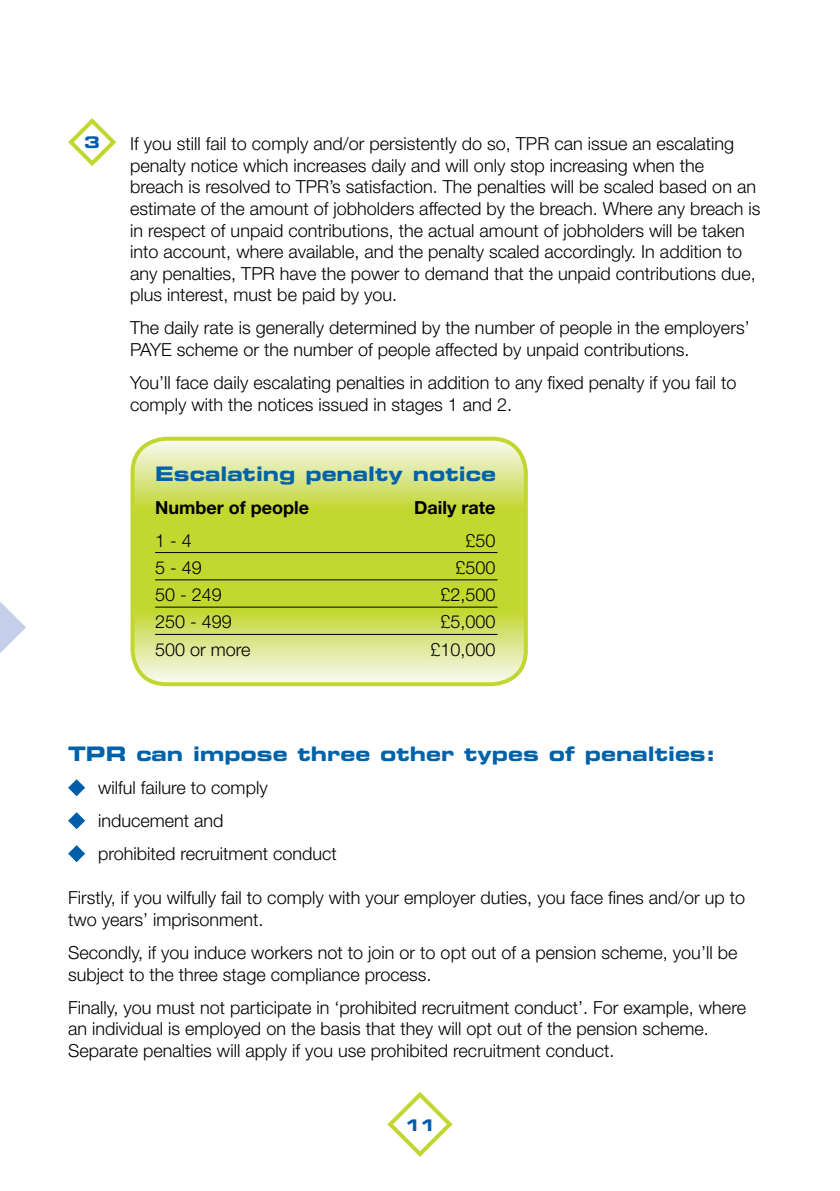
<style>
.page{position:relative;width:840px;height:1191px;background:#fff}
.page>*{position:absolute;margin:0;border:0;box-sizing:border-box;transform-origin:0 0}
.t1{font:20px "Eurostile Bold Extended Two";color:#0162a9}
.t2{font:300 18px/21.6px "Helvetica Neue";color:#000}
.t3{font:700 18px "Helvetica Neue";color:#000}
.t4{font:16px "Eurostile Bold Extended Two";color:#005daa}
</style>
<div class="page">
<svg style="left:1px;top:602px;width:25px;height:50px"></svg>
<svg style="left:387px;top:1092px;width:66px;height:65px"></svg>
<svg style="left:68px;top:779px;width:17px;height:17px"></svg>
<svg style="left:68px;top:812px;width:17px;height:17px"></svg>
<svg style="left:68px;top:845px;width:17px;height:17px"></svg>
<svg style="left:132px;top:439px;width:393px;height:245px;background:#cfe067"></svg>
<div style="left:130px;top:437px;width:397px;height:249px;border:4px solid #c1d72f;border-radius:34px"></div>
<hr style="left:155px;top:552px;width:342px;height:1px;background:#000">
<hr style="left:155px;top:579px;width:342px;height:1px;background:#000">
<hr style="left:155px;top:607px;width:342px;height:1px;background:#000">
<hr style="left:155px;top:634px;width:342px;height:1px;background:#000">
<svg style="left:68px;top:118px;width:49px;height:48px"></svg>
<img style="left:0;top:559px;width:1px;height:509px">
<p class="t4" style="left:84px;top:131px;width:17px">3</p>
<p class="t2" style="left:130px;top:133px;width:631px">If you still fail to comply and/or persistently do so, TPR can issue an escalating penalty notice which increases daily and will only stop increasing when the breach is resolved to TPR’s satisfaction. The penalties will be scaled based on an estimate of the amount of jobholders affected by the breach. Where any breach is in respect of unpaid contributions, the actual amount of jobholders will be taken into account, where available, and the penalty scaled accordingly. In addition to any penalties, TPR have the power to demand that the unpaid contributions due, plus interest, must be paid by you.</p>
<p class="t2" style="left:130px;top:317px;width:620px">The daily rate is generally determined by the number of people in the employers’<br>PAYE scheme or the number of people affected by unpaid contributions.</p>
<p class="t2" style="left:130px;top:371px;width:607px">You’ll face daily escalating penalties in addition to any fixed penalty if you fail to comply with the notices issued in stages 1 and 2.</p>
<p class="t1" style="left:155px;top:459px;width:342px">Escalating penalty notice</p>
<p class="t3" style="left:155px;top:496px;width:155px">Number of people</p>
<p class="t3" style="left:414px;top:496px;width:83px">Daily rate</p>
<p class="t2" style="left:155px;top:529px;width:38px">1 - 4</p>
<p class="t2" style="left:465px;top:529px;width:32px">£50</p>
<p class="t2" style="left:155px;top:556px;width:48px">5 - 49</p>
<p class="t2" style="left:455px;top:556px;width:42px">£500</p>
<p class="t2" style="left:155px;top:583px;width:68px">50 - 249</p>
<p class="t2" style="left:440px;top:583px;width:57px">£2,500</p>
<p class="t2" style="left:155px;top:611px;width:78px">250 - 499</p>
<p class="t2" style="left:440px;top:611px;width:57px">£5,000</p>
<p class="t2" style="left:155px;top:638px;width:97px">500 or more</p>
<p class="t2" style="left:430px;top:638px;width:67px">£10,000</p>
<p class="t1" style="left:68px;top:740px;width:648px">TPR can impose three other types of penalties:</p>
<p class="t2" style="left:98px;top:771px;width:240px;line-height:33px">wilful failure to comply inducement and<br>prohibited recruitment conduct</p>
<p class="t2" style="left:68px;top:887px;width:678px">Firstly, if you wilfully fail to comply with your employer duties, you face fines and/or up to two years’ imprisonment.</p>
<p class="t2" style="left:68px;top:941px;width:670px">Secondly, if you induce workers not to join or to opt out of a pension scheme, you’ll be subject to the three stage compliance process.</p>
<p class="t2" style="left:68px;top:996px;width:679px">Finally, you must not participate in ‘prohibited recruitment conduct’. For example, where an individual is employed on the basis that they will opt out of the pension scheme.<br>Separate penalties will apply if you use prohibited recruitment conduct.</p>
<p class="t4" style="left:404px;top:1113px;width:32px">11</p>
</div>
